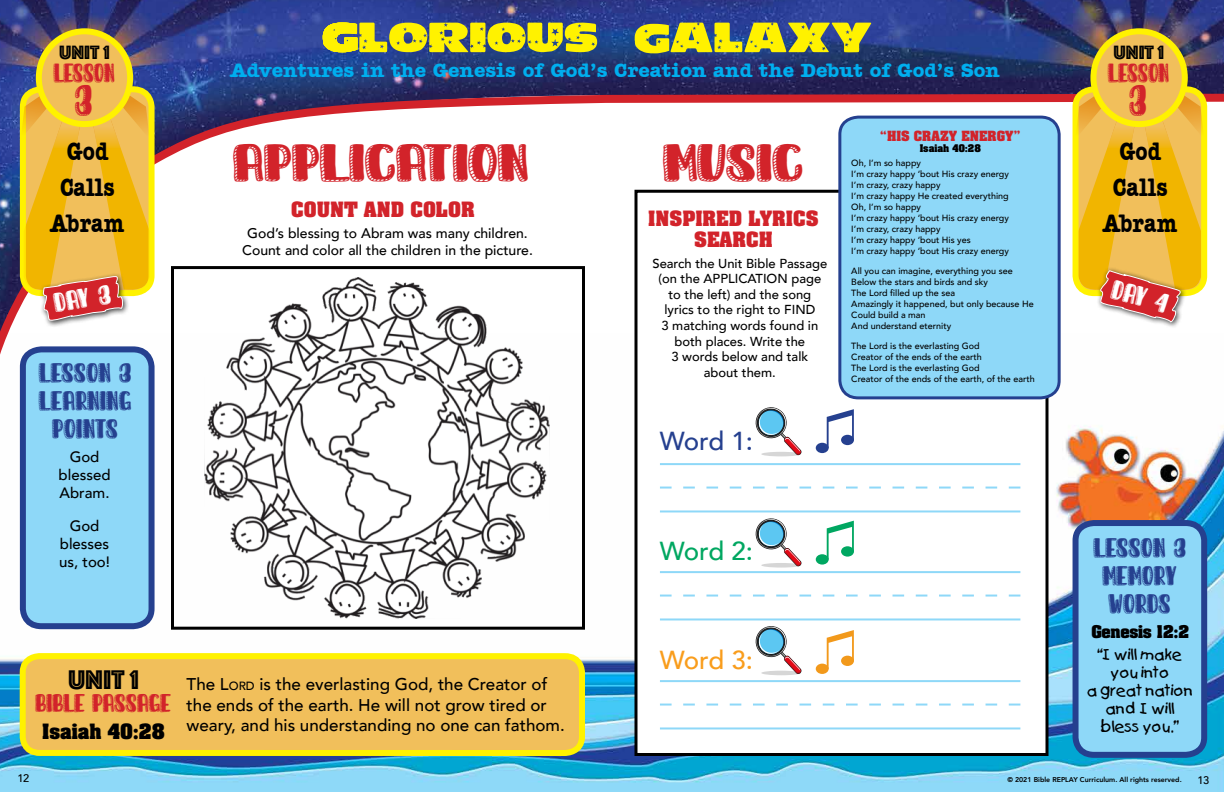
<style>
.page{position:relative;width:1224px;height:792px;background:#fff}
.page>*{position:absolute;margin:0;border:0;box-sizing:border-box;transform-origin:0 0}
.t1{font:28px "Sunday Morning";color:#d2232a;scale:1.43 1}
.t2{font:28px "Phosphate Inline";color:#000}
.t3{font:700 26px/36px "Amer Typewriter IT Cby BT";color:#000;text-align:center;scale:.8 1}
.t4{font:500 26px "Avenir";color:#25408f}
.t5{font:500 26px "Avenir";color:#00a761}
.t6{font:500 26px "Avenir";color:#f99d1c}
.t7{font:23px "Sunday Morning";color:#d2232a}
.t8{font:700 20px "Amer Typewriter IT Cby BT";color:#00aeef}
.t9{font:20px "Phosphate Inline";color:#000}
.t10{font:700 18px/21.6px "Aachen";color:#d2232a;text-align:center}
.t11{font:700 18px "Aachen";color:#000}
.t12{font:500 17px/20.4px "Avenir";color:#000}
.t13{font:15px/18px "Kids";letter-spacing:-.01em;color:#000;text-align:center}
.t14{font:500 15px/18px "Avenir";color:#000;text-align:center}
.t15{font:700 15px "Aachen";letter-spacing:-.02em;color:#000}
.t16{font:14.4px/28px "Sunday Morning";letter-spacing:.025em;color:#25408f;text-align:center;scale:1.11 1}
.t17{font:14.4px "Sunday Morning";color:#fff;scale:1.11 1}
.t18{font:500 14px/16.8px "Avenir";color:#000;text-align:center}
.t19{font:14px "Sunday Morning";color:#d2232a}
.t20{font:13.5px "Sunday Morning";color:#d2232a;scale:1.11 1}
.t21{font:500 13px/15.6px "Avenir";color:#000;text-align:center}
.t22{font:700 12px "Aachen";color:#d2232a}
.t23{font:500 11px "Avenir";color:#000}
.t24{font:500 9px/11px "Avenir";color:#000}
.t25{font:700 9px "Aachen";color:#000}
.t26{font:800 7px "Avenir";color:#000}
.s1{font-style:inherit}
.s2{font-size:11.9px}
</style>
<div class="page">
<img style="left:0;top:382px;width:1224px;height:410px">
<img style="left:0;top:0;width:1224px;height:90px">
<svg style="left:0;top:90px;width:1224px;height:292px"></svg>
<div style="left:20px;top:86px;width:135px;height:210px;border:6px solid #fff200;border-radius:18px"></div>
<div style="left:1073px;top:86px;width:134px;height:210px;border:6px solid #fff200;border-radius:18px"></div>
<div style="left:39px;top:31px;width:91px;height:93px;background:#f1bf5b;border-radius:50%"></div>
<div style="left:36px;top:28px;width:97px;height:99px;border:6px solid #fff200;border-radius:50%"></div>
<div style="left:1093px;top:31px;width:92px;height:93px;background:#f1bf5b;border-radius:50%"></div>
<div style="left:1090px;top:28px;width:98px;height:99px;border:6px solid #fff200;border-radius:50%"></div>
<svg style="left:323px;top:23px;width:274px;height:29px;background:#c7c426"></svg>
<svg style="left:635px;top:23px;width:236px;height:30px;background:#b1b333"></svg>
<svg style="left:17px;top:650px;width:571px;height:109px;background:#ebc459"></svg>
<div style="left:1076px;top:523px;width:128px;height:232px;background:#8ed8f8;border-radius:18px"></div>
<div style="left:1073px;top:520px;width:134px;height:238px;border:6px solid #25408f;border-radius:18px"></div>
<div style="left:636px;top:191px;width:411px;height:563px;background:#fff"></div>
<div style="left:634px;top:190px;width:414px;height:566px;border:3px solid #000"></div>
<hr style="left:660px;top:463px;width:360px;height:2px;background:#8ed8f8">
<hr style="left:660px;top:510px;width:360px;height:2px;background:#8ed8f8">
<svg style="left:660px;top:487px;width:360px;height:2px"></svg>
<hr style="left:660px;top:571px;width:360px;height:2px;background:#8ed8f8">
<hr style="left:660px;top:618px;width:360px;height:2px;background:#8ed8f8">
<svg style="left:660px;top:595px;width:360px;height:2px"></svg>
<hr style="left:660px;top:680px;width:360px;height:2px;background:#8ed8f8">
<hr style="left:660px;top:727px;width:360px;height:2px;background:#8ed8f8">
<svg style="left:660px;top:704px;width:360px;height:2px"></svg>
<svg style="left:827px;top:521px;width:27px;height:36px"></svg>
<div style="left:816px;top:554px;width:13px;height:11px;background:#00a761;border-radius:50%"></div>
<div style="left:841px;top:546px;width:13px;height:11px;background:#00a761;border-radius:50%"></div>
<svg style="left:827px;top:630px;width:27px;height:37px"></svg>
<div style="left:816px;top:664px;width:13px;height:10px;background:#f2991b;border-radius:50%"></div>
<div style="left:841px;top:656px;width:13px;height:10px;background:#f2991b;border-radius:50%"></div>
<hr style="left:761px;top:452px;width:40px;height:4px;background:#d6d6d6;border-radius:50%">
<svg style="left:755px;top:407px;width:47px;height:48px"></svg>
<div style="left:761px;top:563px;width:40px;height:5px;background:#ececec;border-radius:50%"></div>
<svg style="left:755px;top:518px;width:47px;height:49px"></svg>
<hr style="left:761px;top:671px;width:40px;height:4px;background:#d6d6d6;border-radius:50%">
<svg style="left:755px;top:626px;width:47px;height:48px"></svg>
<svg style="left:827px;top:409px;width:27px;height:37px"></svg>
<div style="left:816px;top:443px;width:13px;height:10px;background:#25408f;border-radius:50%"></div>
<div style="left:841px;top:435px;width:13px;height:10px;background:#25408f;border-radius:50%"></div>
<div style="left:840px;top:117px;width:219px;height:281px;background:#8ed8f8;border-radius:18px"></div>
<div style="left:838px;top:116px;width:223px;height:283px;border:3px solid #25408f;border-radius:18px"></div>
<img style="left:205px;top:277px;width:344px;height:341px">
<div style="left:171px;top:266px;width:414px;height:364px;border:3px solid #000"></div>
<div style="left:39px;top:272px;width:91px;height:55px;background:#000;opacity:.75"></div>
<svg style="left:21px;top:89px;width:129px;height:235px;background:#eeb540"></svg>
<div style="left:1097px;top:267px;width:90px;height:62px;background:#fff"></div>
<svg style="left:1075px;top:89px;width:129px;height:236px;background:#eeb741"></svg>
<div style="left:23px;top:349px;width:129px;height:277px;background:#8ed8f8;border-radius:18px"></div>
<div style="left:20px;top:346px;width:135px;height:283px;border:6px solid #25408f;border-radius:18px"></div>
<h3 class="t9" style="left:59px;top:39px;width:52px">Unit 1</h3>
<h3 class="t19" style="left:54px;top:64px;width:62px">LESSON</h3>
<h3 class="t7" style="left:76px;top:86px;width:19px">3</h3>
<h2 class="t3" style="left:50px;top:133px;width:94px">God<br>Calls<br>Abram</h2>
<h3 class="t17" style="left:54px;top:294px;width:53px;rotate:-9deg">DAY 3</h3>
<h3 class="t16" style="left:40px;top:358px;width:85px">LESSON 3<br>LEARNING<br>POINTS</h3>
<h3 class="t14" style="left:59px;top:447px;width:53px">God blessed<br>Abram.</h3>
<h3 class="t14" style="left:59px;top:516px;width:52px">God blesses us, too!</h3>
<h3 class="t8" style="left:231px;top:58px;width:771px">Adventures in the Genesis of God’s Creation and the Debut of God’s Son</h3>
<h1 class="t1" style="left:234px;top:145px;width:208px">APPLICATION</h1>
<h3 class="t10" style="left:291px;top:198px;width:185px">COUNT AND COLOR</h3>
<h3 class="t18" style="left:242px;top:224px;width:292px">God’s blessing to Abram was many children.<br>Count and color all the children in the picture.</h3>
<h1 class="t1" style="left:665px;top:145px;width:99px">MUSIC</h1>
<h3 class="t10" style="left:648px;top:207px;width:172px">INSPIRED LYRICS<br>SEARCH</h3>
<h3 class="t21" style="left:652px;top:255px;width:176px">Search the Unit Bible Passage (on the APPLICATION page to the left) and the song lyrics to the right to FIND<br>3 matching words found in both places. Write the<br>3 words below and talk<br>about them.</h3>
<h2 class="t4" style="left:660px;top:418px;width:95px">Word 1:</h2>
<h3 class="t22" style="left:880px;top:128px;width:142px">“HIS CRAZY ENERGY”</h3>
<p class="t25" style="left:920px;top:142px;width:63px">Isaiah 40:28</p>
<p class="t24" style="left:851px;top:157px;width:159px">Oh, I’m so happy<br>I’m crazy happy ‘bout His crazy energy<br>I’m crazy, crazy happy<br>I’m crazy happy He created everything<br>Oh, I’m so happy<br>I’m crazy happy ‘bout His crazy energy<br>I’m crazy, crazy happy<br>I’m crazy happy ‘bout His yes<br>I’m crazy happy ‘bout His crazy energy</p>
<p class="t24" style="left:851px;top:265px;width:184px">All you can imagine, everything you see<br>Below the stars and birds and sky<br>The Lord filled up the sea<br>Amazingly it happened, but only because He<br>Could build a man<br>And understand eternity</p>
<p class="t24" style="left:851px;top:340px;width:185px">The Lord is the everlasting God<br>Creator of the ends of the earth<br>The Lord is the everlasting God<br>Creator of the ends of the earth, of the earth</p>
<h2 class="t5" style="left:660px;top:528px;width:95px">Word 2:</h2>
<h1 class="t2" style="left:68px;top:660px;width:72px">UNIT 1</h1>
<h3 class="t20" style="left:36px;top:695px;width:124px">BIBLE PASSAGE</h3>
<h3 class="t11" style="left:42px;top:719px;width:124px">Isaiah 40:28</h3>
<h3 class="t12" style="left:187px;top:673px;width:380px">The <span class="s1">L</span><span class="s2">ord</span> is the everlasting God, the Creator of the ends of the earth. He will not grow tired or weary, and his understanding no one can fathom.</h3>
<h2 class="t6" style="left:660px;top:638px;width:95px">Word 3:</h2>
<h3 class="t9" style="left:1114px;top:38px;width:52px">Unit 1</h3>
<h3 class="t19" style="left:1109px;top:64px;width:62px">LESSON</h3>
<h3 class="t7" style="left:1130px;top:85px;width:19px">3</h3>
<h2 class="t3" style="left:1103px;top:133px;width:94px">God<br>Calls<br>Abram</h2>
<h3 class="t17" style="left:1116px;top:280px;width:53px;rotate:16deg">DAY 4</h3>
<h3 class="t16" style="left:1094px;top:533px;width:85px">LESSON 3<br>MEMORY<br>WORDS</h3>
<h3 class="t15" style="left:1091px;top:621px;width:99px">Genesis 12:2</h3>
<h3 class="t13" style="left:1087px;top:646px;width:107px">“I will make you into<br>a great nation and I will bless you.”</h3>
<p class="t23" style="left:17px;top:768px;width:13px">12</p>
<p class="t26" style="left:1007px;top:775px;width:176px">© 2021 Bible REPLAY Curriculum. All rights reserved.</p>
<p class="t23" style="left:1197px;top:770px;width:13px">13</p>
</div>
